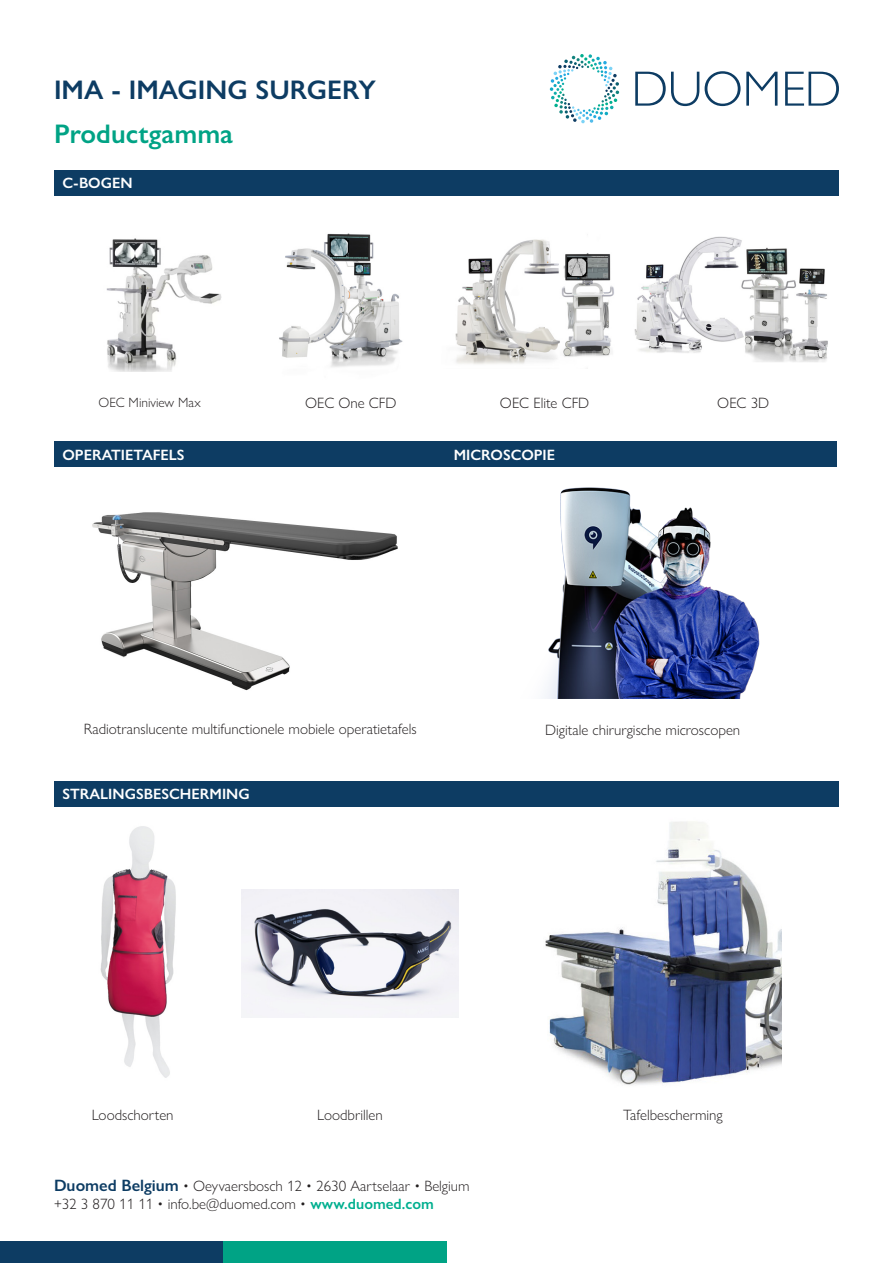
<style>
.page{position:relative;width:893px;height:1263px;background:#fff}
.page>*{position:absolute;margin:0;border:0;box-sizing:border-box;transform-origin:0 0}
.t1{font:600 27px "Gill Sans Nova";color:#0d3c63}
.t2{font:600 27px "Gill Sans Nova";color:#00a385}
.t3{font:300 15px "Gill Sans Nova";color:#231f20}
.t4{font:600 15px "Gill Sans Nova";color:#fff}
.t5{font:300 13.5px "Gill Sans Nova";color:#231f20}
.s1{font-weight:600;font-size:16.5px;color:#0d3c63}
.s2{font-weight:600;color:#01af8f}
</style>
<div class="page">
<img style="left:455px;top:239px;width:159px;height:125px">
<img style="left:92px;top:512px;width:306px;height:179px">
<img style="left:100px;top:826px;width:76px;height:252px">
<img style="left:279px;top:233px;width:124px;height:134px">
<img style="left:545px;top:821px;width:236px;height:264px">
<img style="left:242px;top:889px;width:216px;height:129px">
<svg style="left:550px;top:54px;width:69px;height:69px"></svg>
<svg style="left:635px;top:71px;width:204px;height:35px"></svg>
<div style="left:54px;top:170px;width:785px;height:26px;background:#0d3c63"></div>
<div style="left:54px;top:441px;width:392px;height:26px;background:#0d3c63"></div>
<div style="left:54px;top:781px;width:785px;height:25px;background:#0d3c63"></div>
<div style="left:0;top:1242px;width:223px;height:21px;background:#0d3c63"></div>
<div style="left:223px;top:1242px;width:223px;height:21px;background:#00a385"></div>
<img style="left:106px;top:238px;width:116px;height:133px">
<img style="left:634px;top:236px;width:194px;height:126px">
<img style="left:545px;top:487px;width:215px;height:211px">
<div style="left:445px;top:441px;width:392px;height:26px;background:#0d3c63"></div>
<p class="t1" style="left:54px;top:73px;width:323px">IMA - IMAGING SURGERY</p>
<p class="t2" style="left:54px;top:117px;width:180px">Productgamma</p>
<p class="t4" style="left:63px;top:174px;width:72px">C-BOGEN</p>
<p class="t5" style="left:99px;top:394px;width:104px">OEC Miniview Max</p>
<p class="t3" style="left:500px;top:394px;width:91px">OEC Elite CFD</p>
<p class="t3" style="left:717px;top:394px;width:53px">OEC 3D</p>
<p class="t3" style="left:305px;top:394px;width:93px">OEC One CFD</p>
<p class="t4" style="left:63px;top:445px;width:124px">OPERATIETAFELS</p>
<p class="t4" style="left:454px;top:445px;width:103px">MICROSCOPIE</p>
<p class="t3" style="left:84px;top:720px;width:334px">Radiotranslucente multifunctionele mobiele operatietafels</p>
<p class="t4" style="left:63px;top:785px;width:189px">STRALINGSBESCHERMING</p>
<p class="t3" style="left:545px;top:721px;width:197px">Digitale chirurgische microscopen</p>
<p class="t3" style="left:92px;top:1106px;width:83px">Loodschorten</p>
<p class="t3" style="left:317px;top:1106px;width:67px">Loodbrillen</p>
<p class="t3" style="left:623px;top:1106px;width:101px">Tafelbescherming</p>
<p class="t3" style="left:54px;top:1177px;width:417px"><span class="s1">Duomed Belgium</span> • Oeyvaersbosch 12 • 2630 Aartselaar • Belgium</p>
<p class="t3" style="left:54px;top:1195px;width:381px">+32 3 870 11 11 • info.be@duomed.com • <span class="s2">www.duomed.com</span></p>
</div>
